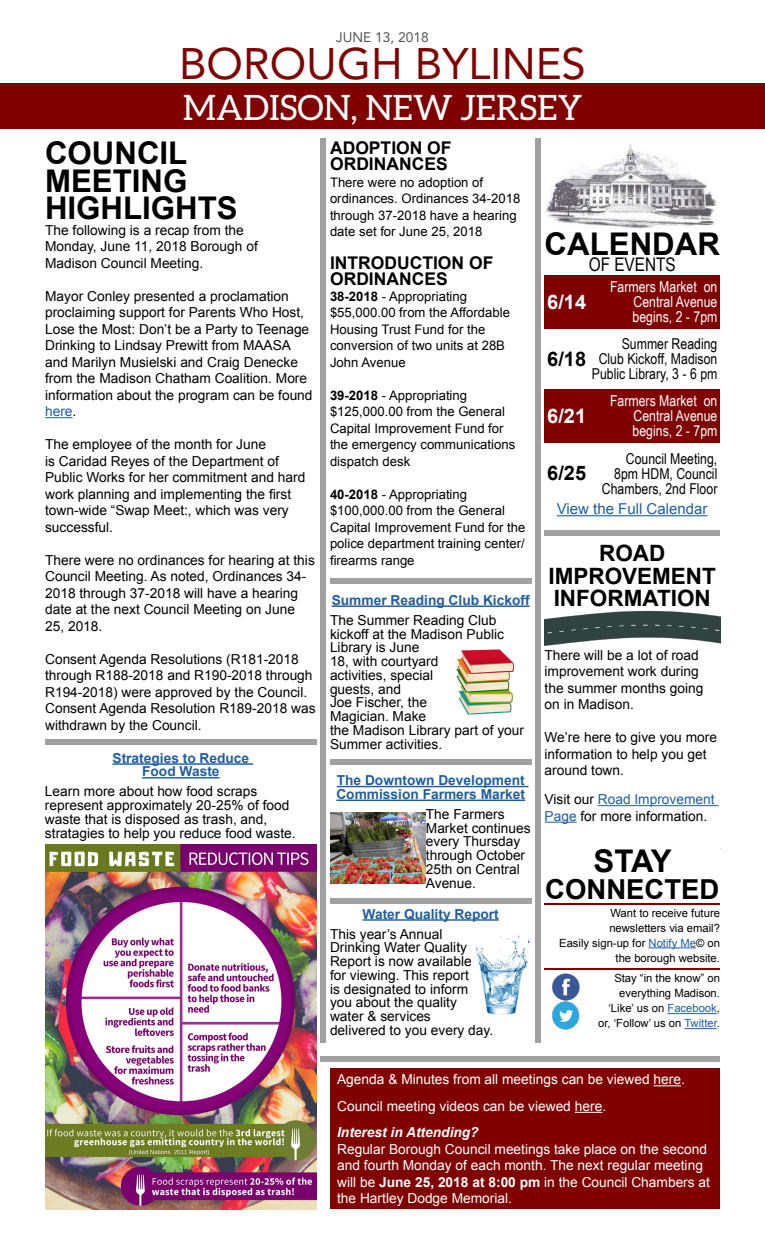
<style>
.page{position:relative;width:765px;height:1260px;background:#fff}
.page>*{position:absolute;margin:0;border:0;box-sizing:border-box;transform-origin:0 0}
.t1{font:43.75px "Avenir LT Std";color:#800000}
.t2{font:35px "Aleo";color:#fff}
.t3{font:700 31.25px/27.5px "Arial";color:#000}
.t4{font:700 27.5px "Arial";color:#000}
.t5{font:700 22.5px/22.5px "Arial";color:#000;text-align:center}
.t6{font:700 20px "Arial";color:#fff}
.t7{font:700 20px "Arial";color:#000}
.t8{font:18.75px "Arial Narrow";color:#000}
.t9{font:700 17.5px/16.2px "Arial";color:#000}
.t10{font:15px/15px "Arial Narrow";color:#000;text-align:right}
.t11{font:15px/15px "Arial Narrow";color:#fff;text-align:justify}
.t12{font:15px "Arial";color:#215e9e}
.t13{font:13.75px/16.5px "Arial";color:#000}
.t14{font:13.75px/16.5px "Arial";color:#fff}
.t15{font:700 13.75px/13.8px "Arial";color:#215e9e}
.t16{font:italic 700 13.75px "Arial";color:#fff}
.t17{font:13.75px "Avenir LT Std";color:#545258}
.t18{font:13.12px/16.5px "Arial";color:#000}
.t19{font:11.25px/15px "Arial";color:#000;text-align:right}
.s1{color:#215e9e}
.s2{font-weight:700}
</style>
<div class="page">
<hr style="left:363px;top:919px;width:136px;height:2px;background:#215e9e">
<img style="left:475px;top:935px;width:56px;height:80px">
<img style="left:545px;top:610px;width:175px;height:212px">
<div style="left:0;top:83px;width:765px;height:45px;background:#800000"></div>
<img style="left:547px;top:144px;width:171px;height:84px">
<svg style="left:45px;top:417px;width:28px;height:1px"></svg>
<div style="left:545px;top:275px;width:175px;height:53px;background:#800000"></div>
<div style="left:545px;top:389px;width:175px;height:54px;background:#800000"></div>
<div style="left:545px;top:530px;width:175px;height:6px;background:#a09fa2"></div>
<hr style="left:557px;top:515px;width:151px;height:1px;background:#215e9e">
<div style="left:330px;top:578px;width:201px;height:6px;background:#a09fa2"></div>
<hr style="left:649px;top:947px;width:47px;height:1px;background:#215e9e">
<hr style="left:545px;top:968px;width:175px;height:2px;background:#800000">
<hr style="left:545px;top:903px;width:175px;height:2px;background:#800000">
<hr style="left:667px;top:1013px;width:50px;height:1px;background:#215e9e">
<hr style="left:684px;top:1028px;width:33px;height:1px;background:#215e9e">
<div style="left:321px;top:1056px;width:399px;height:6px;background:#a09fa2"></div>
<div style="left:330px;top:1069px;width:390px;height:140px;background:#800000"></div>
<svg style="left:654px;top:1085px;width:27px;height:1px"></svg>
<svg style="left:575px;top:1112px;width:27px;height:1px"></svg>
<div style="left:321px;top:138px;width:5px;height:905px;background:#a09fa2"></div>
<div style="left:535px;top:138px;width:6px;height:905px;background:#a09fa2"></div>
<hr style="left:332px;top:605px;width:198px;height:2px;background:#215e9e">
<hr style="left:598px;top:805px;width:121px;height:1px;background:#215e9e">
<hr style="left:545px;top:822px;width:32px;height:1px;background:#215e9e">
<img style="left:552px;top:973px;width:28px;height:57px">
<hr style="left:337px;top:786px;width:192px;height:1px;background:#215e9e">
<hr style="left:336px;top:800px;width:189px;height:1px;background:#215e9e">
<img style="left:330px;top:813px;width:96px;height:71px">
<img style="left:456px;top:649px;width:58px;height:66px">
<img style="left:45px;top:844px;width:272px;height:365px">
<hr style="left:113px;top:763px;width:140px;height:2px;background:#215e9e">
<hr style="left:142px;top:777px;width:78px;height:2px;background:#215e9e">
<div style="left:45px;top:739px;width:272px;height:6px;background:#a09fa2"></div>
<div style="left:330px;top:759px;width:201px;height:6px;background:#a09fa2"></div>
<div style="left:330px;top:898px;width:201px;height:6px;background:#a09fa2"></div>
<p class="t17" style="left:336px;top:30px;width:94px">JUNE 13, 2018</p>
<h1 class="t1" style="left:179px;top:39px;width:408px">BOROUGH BYLINES</h1>
<h2 class="t2" style="left:183px;top:88px;width:401px">MADISON, NEW JERSEY</h2>
<h3 class="t3" style="left:45px;top:140px;width:194px">COUNCIL<br>MEETING<br>HIGHLIGHTS</h3>
<p class="t13" style="left:45px;top:222px;width:214px">The following is a recap from the<br>Monday, June 11, 2018 Borough of<br>Madison Council Meeting.</p>
<p class="t13" style="left:45px;top:288px;width:269px">Mayor Conley presented a proclamation proclaiming support for Parents Who Host, Lose the Most: Don’t be a Party to Teenage Drinking to Lindsay Prewitt from MAASA and Marilyn Musielski and Craig Denecke from the Madison Chatham Coalition. More information about the program can be found <span class="s1">here</span>.</p>
<p class="t13" style="left:45px;top:436px;width:262px">The employee of the month for June<br>is Caridad Reyes of the Department of Public Works for her commitment and hard work planning and implementing the first town-wide “Swap Meet:, which was very successful.</p>
<p class="t13" style="left:45px;top:552px;width:271px">There were no ordinances for hearing at this Council Meeting. As noted, Ordinances 34- 2018 through 37-2018 will have a hearing date at the next Council Meeting on June 25, 2018.</p>
<p class="t13" style="left:45px;top:651px;width:272px">Consent Agenda Resolutions (R181-2018 through R188-2018 and R190-2018 through R194-2018) were approved by the Council.<br>Consent Agenda Resolution R189-2018 was withdrawn by the Council.</p>
<p class="t15" style="left:113px;top:751px;width:138px;text-align:center">Strategies to Reduce<br>Food Waste</p>
<p class="t13" style="left:45px;top:785px;width:252px;line-height:13.8px">Learn more about how food scraps represent approximately 20-25% of food waste that is disposed as trash, and, stratagies to help you reduce food waste.</p>
<p class="t9" style="left:330px;top:140px;width:123px">ADOPTION OF<br>ORDINANCES</p>
<p class="t18" style="left:330px;top:174px;width:192px">There were no adoption of ordinances. Ordinances 34-2018 through 37-2018 have a hearing date set for June 25, 2018</p>
<p class="t9" style="left:330px;top:255px;width:165px">INTRODUCTION OF<br>ORDINANCES</p>
<p class="t18" style="left:330px;top:288px;width:181px"><span class="s2">38-2018</span> - Appropriating $55,000.00 from the Affordable<br>Housing Trust Fund for the conversion of two units at 28B<br>John Avenue</p>
<p class="t18" style="left:330px;top:387px;width:187px"><span class="s2">39-2018</span> - Appropriating $125,000.00 from the General<br>Capital Improvement Fund for the emergency communications dispatch desk</p>
<p class="t18" style="left:330px;top:486px;width:197px"><span class="s2">40-2018</span> - Appropriating $100,000.00 from the General<br>Capital Improvement Fund for the police department training center/ firearms range</p>
<p class="t15" style="left:332px;top:593px;width:199px">Summer Reading Club Kickoff</p>
<p class="t13" style="left:330px;top:613px;width:196px;line-height:13.8px">The Summer Reading Club kickoff at the Madison Public<br>Library is June<br>18, with courtyard<br>activities, special<br>guests, and<br>Joe Fischer, the<br>Magician. Make<br>the Madison Library part of your<br>Summer activities.</p>
<p class="t15" style="left:336px;top:774px;width:190px">The Downtown Development<br>Commission Farmers Market</p>
<p class="t13" style="left:426px;top:807px;width:106px;line-height:13.8px">The Farmers<br>Market continues every Thursday through October<br>25th on Central<br>Avenue.</p>
<p class="t15" style="left:363px;top:907px;width:138px">Water Quality Report</p>
<p class="t13" style="left:330px;top:927px;width:165px;line-height:13.8px">This year’s Annual<br>Drinking Water Quality<br>Report is now available<br>for viewing. This report<br>is designated to inform you about the quality water &amp; services<br>delivered to you every day.</p>
<h3 class="t3" style="left:545px;top:231px;width:177px">CALENDAR</h3>
<h3 class="t8" style="left:589px;top:251px;width:89px">OF EVENTS</h3>
<h3 class="t6" style="left:547px;top:289px;width:40px">6/14</h3>
<p class="t11" style="left:633px;top:279px;width:86px;text-indent:-23px">Farmers Market on Central Avenue begins, 2 - 7pm</p>
<p class="t10" style="left:592px;top:336px;width:127px">Summer Reading<br>Club Kickoff, Madison<br>Public Library, 3 - 6 pm</p>
<h3 class="t7" style="left:547px;top:346px;width:40px">6/18</h3>
<h3 class="t6" style="left:547px;top:403px;width:40px">6/21</h3>
<h3 class="t7" style="left:547px;top:460px;width:40px">6/25</h3>
<p class="t11" style="left:633px;top:393px;width:86px;text-indent:-23px">Farmers Market on Central Avenue begins, 2 - 7pm</p>
<p class="t10" style="left:602px;top:450px;width:117px">Council Meeting,<br>8pm HDM, Council<br>Chambers, 2nd Floor</p>
<p class="t12" style="left:557px;top:499px;width:152px">View the Full Calendar</p>
<h3 class="t5" style="left:548px;top:543px;width:169px">ROAD<br>IMPROVEMENT<br>INFORMATION</h3>
<p class="t13" style="left:545px;top:647px;width:160px">There will be a lot of road improvement work during the summer months going on in Madison.</p>
<p class="t13" style="left:545px;top:729px;width:174px">We’re here to give you more information to help you get around town.</p>
<p class="t13" style="left:545px;top:791px;width:172px">Visit our <span class="s1">Road Improvement<br>Page</span> for more information.</p>
<h3 class="t3" style="left:594px;top:848px;width:80px">STAY</h3>
<h3 class="t4" style="left:545px;top:871px;width:176px">CONNECTED</h3>
<p class="t19" style="left:559px;top:905px;width:162px">Want to receive future newsletters via email?<br>Easily sign-up for <span class="s1">Notify Me</span>© on the borough website.</p>
<p class="t19" style="left:598px;top:971px;width:123px">Stay “in the know” on everything Madison. ‘Like’ us on <span class="s1">Facebook</span>, or, ‘Follow’ us on <span class="s1">Twitter</span>.</p>
<p class="t14" style="left:337px;top:1066px;width:349px;line-height:26.5px">Agenda &amp; Minutes from all meetings can be viewed here.<br>Council meeting videos can be viewed here.</p>
<p class="t16" style="left:337px;top:1123px;width:143px">Interest in Attending?</p>
<p class="t14" style="left:337px;top:1141px;width:374px">Regular Borough Council meetings take place on the second and fourth Monday of each month. The next regular meeting will be <span class="s2">June 25, 2018 at 8:00 pm</span> in the Council Chambers at the Hartley Dodge Memorial.</p>
</div>
